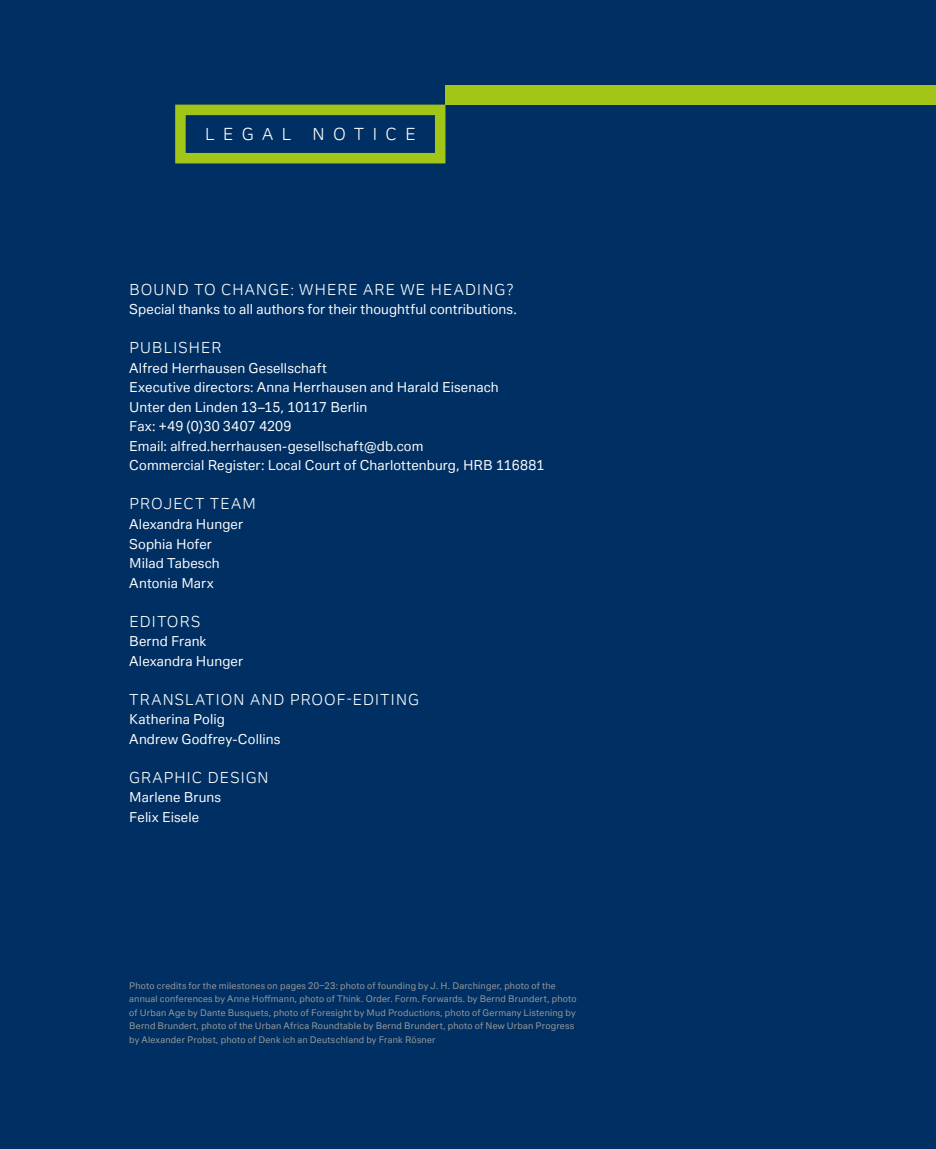
<style>
.page{position:relative;width:936px;height:1149px;background:#fff}
.page>*{position:absolute;margin:0;border:0;box-sizing:border-box;transform-origin:0 0}
.t1{font:16.5px "Deutsche Bank Display";letter-spacing:.495em;color:#fff}
.t2{font:15px "Deutsche Bank Display";letter-spacing:.05em;color:#fff}
.t3{font:13.5px/19.5px "Deutsche Bank Text";letter-spacing:.01em;color:#fff}
.t4{font:9px/13.5px "Deutsche Bank Text";letter-spacing:.025em;color:#9d9d9c}
</style>
<div class="page">
<div style="left:0;top:0;width:935px;height:1148px;background:#003063"></div>
<div style="left:445px;top:85px;width:490px;height:20px;background:#a2c617"></div>
<div style="left:175px;top:105px;width:270px;height:58px;border:10px solid #a2c617"></div>
<p class="t1" style="left:205px;top:124px;width:212px">LEGAL NOTICE</p>
<p class="t2" style="left:129px;top:280px;width:386px">BOUND TO CHANGE: WHERE ARE WE HEADING?</p>
<p class="t3" style="left:129px;top:299px;width:389px">Special thanks to all authors for their thoughtful contributions.</p>
<p class="t2" style="left:129px;top:338px;width:94px">PUBLISHER</p>
<p class="t3" style="left:129px;top:358px;width:417px">Alfred Herrhausen Gesellschaft<br>Executive directors: Anna Herrhausen and Harald Eisenach<br>Unter den Linden 13–15, 10117 Berlin<br>Fax: +49 (0)30 3407 4209<br>Email: alfred.herrhausen-gesellschaft@db.com<br>Commercial Register: Local Court of Charlottenburg, HRB 116881</p>
<p class="t2" style="left:129px;top:494px;width:128px">PROJECT TEAM</p>
<p class="t3" style="left:129px;top:514px;width:115px">Alexandra Hunger<br>Sophia Hofer<br>Milad Tabesch<br>Antonia Marx</p>
<p class="t2" style="left:129px;top:611px;width:72px">EDITORS</p>
<p class="t3" style="left:129px;top:631px;width:115px">Bernd Frank<br>Alexandra Hunger</p>
<p class="t2" style="left:129px;top:689px;width:291px">TRANSLATION AND PROOF-EDITING</p>
<p class="t3" style="left:129px;top:709px;width:152px">Katherina Polig<br>Andrew Godfrey-Collins</p>
<p class="t2" style="left:129px;top:767px;width:141px">GRAPHIC DESIGN</p>
<p class="t3" style="left:129px;top:787px;width:93px">Marlene Bruns<br>Felix Eisele</p>
<p class="t4" style="left:129px;top:978px;width:449px">Photo credits for the milestones on pages 20–23: photo of founding by J. H. Darchinger, photo of the annual conferences by Anne Hoffmann, photo of Think. Order. Form. Forwards. by Bernd Brundert, photo of Urban Age by Dante Busquets, photo of Foresight by Mud Productions, photo of Germany Listening by Bernd Brundert, photo of the Urban Africa Roundtable by Bernd Brundert, photo of New Urban Progress by Alexander Probst, photo of Denk ich an Deutschland by Frank Rösner</p>
</div>
